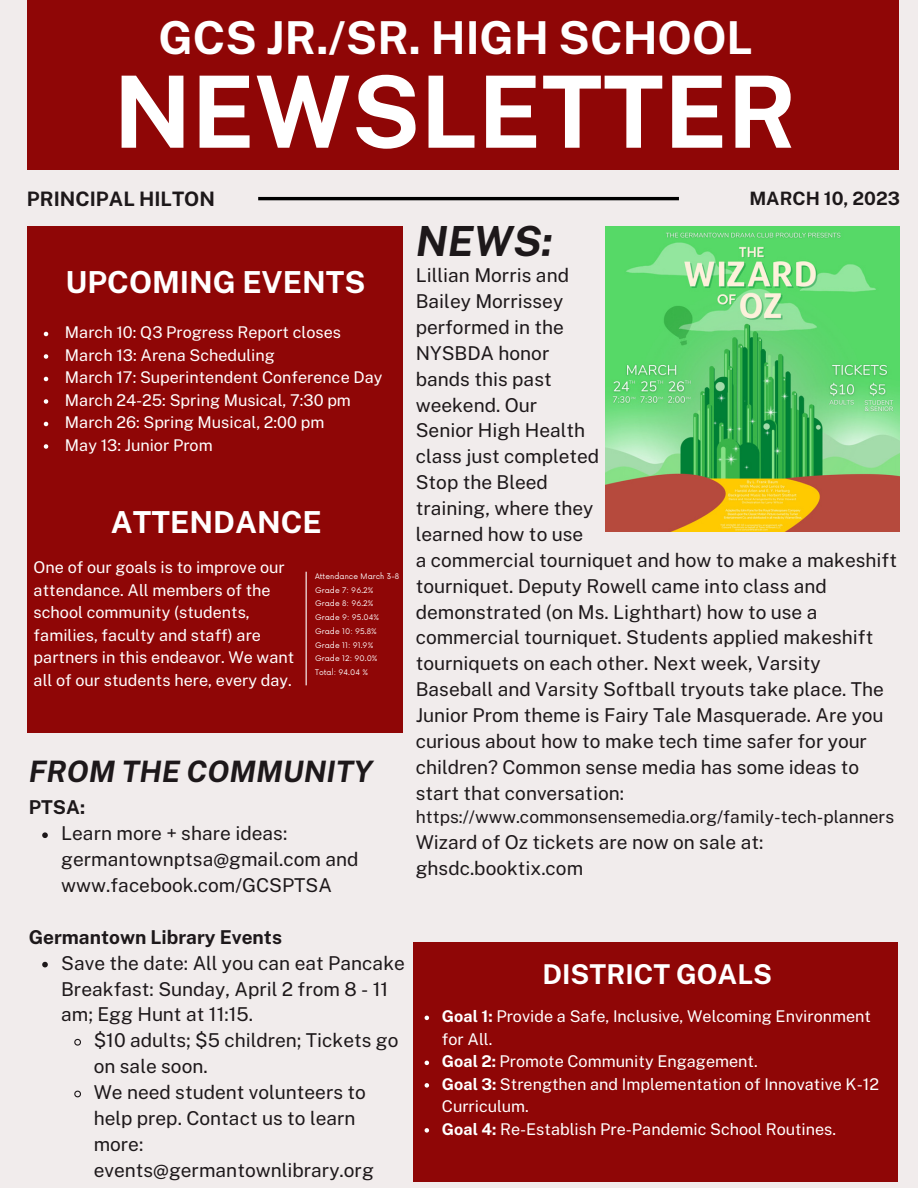
<style>
.page{position:relative;width:918px;height:1188px;background:#f1ecec}
.page>*{position:absolute;margin:0;border:0;box-sizing:border-box;transform-origin:0 0}
.t1{font:700 99.75px "Public Sans";color:#fff}
.t2{font:700 45.45px "Public Sans";color:#fff}
.t3{font:italic 700 41.55px "Public Sans";color:#1d181a}
.t4{font:700 30.3px "Public Sans";color:#fff}
.t5{font:italic 700 29.55px "Public Sans";color:#1d181a}
.t6{font:700 27.3px "Public Sans";color:#fff}
.t7{font:700 19.95px "Public Sans";color:#1d181a}
.t8{font:19.05px/25.8px "Public Sans";color:#1d181a}
.t9{font:700 19.05px "Public Sans";color:#1d181a}
.t10{font:700 18.45px "Public Sans";color:#1d181a}
.t11{font:17.4px "Public Sans";color:#1d181a}
.t12{font:16.2px/22.5px "Public Sans";color:#fff}
.t13{font:7.5px/13.8px "Now";letter-spacing:.01em;color:#fff}
.s1{font-weight:700}
</style>
<div class="page">
<div style="left:27px;top:226px;width:376px;height:506px;background:#8f0606"></div>
<div style="left:27px;top:0;width:871px;height:170px;background:#8f0606"></div>
<hr style="left:258px;top:197px;width:421px;height:3px;background:#000">
<div style="left:413px;top:942px;width:485px;height:240px;background:#8f0606"></div>
<hr style="left:306px;top:572px;width:1px;height:113px;background:#fff">
<img style="left:605px;top:226px;width:295px;height:305px">
<svg style="left:44px;top:332px;width:4px;height:4px"></svg>
<svg style="left:44px;top:354px;width:4px;height:5px"></svg>
<svg style="left:44px;top:377px;width:4px;height:4px"></svg>
<svg style="left:44px;top:399px;width:4px;height:5px"></svg>
<svg style="left:44px;top:422px;width:4px;height:4px"></svg>
<svg style="left:44px;top:444px;width:4px;height:5px"></svg>
<svg style="left:425px;top:1016px;width:4px;height:4px"></svg>
<svg style="left:425px;top:1061px;width:4px;height:4px"></svg>
<svg style="left:425px;top:1083px;width:4px;height:5px"></svg>
<svg style="left:425px;top:1128px;width:4px;height:5px"></svg>
<svg style="left:42px;top:832px;width:6px;height:6px"></svg>
<svg style="left:42px;top:962px;width:6px;height:5px"></svg>
<svg style="left:74px;top:1038px;width:7px;height:8px"></svg>
<svg style="left:74px;top:1090px;width:7px;height:8px"></svg>
<h2 class="t2" style="left:158px;top:11px;width:596px">GCS JR./SR. HIGH SCHOOL</h2>
<h1 class="t1" style="left:114px;top:53px;width:685px">NEWSLETTER</h1>
<p class="t7" style="left:27px;top:187px;width:190px">PRINCIPAL HILTON</p>
<p class="t10" style="left:749px;top:188px;width:152px">MARCH 10, 2023</p>
<h3 class="t3" style="left:416px;top:216px;width:139px">NEWS:</h3>
<h3 class="t4" style="left:65px;top:264px;width:301px">UPCOMING EVENTS</h3>
<p class="t8" style="left:416px;top:262px;width:483px">Lillian Morris and<br>Bailey Morrissey<br>performed in the<br>NYSBDA honor<br>bands this past<br>weekend. Our<br>Senior High Health<br>class just completed<br>Stop the Bleed<br>training, where they<br>learned how to use<br>a commercial tourniquet and how to make a makeshift tourniquet. Deputy Rowell came into class and demonstrated (on Ms. Lighthart) how to use a commercial tourniquet. Students applied makeshift tourniquets on each other. Next week, Varsity<br>Baseball and Varsity Softball tryouts take place. The<br>Junior Prom theme is Fairy Tale Masquerade. Are you curious about how to make tech time safer for your children? Common sense media has some ideas to start that conversation:</p>
<p class="t11" style="left:416px;top:807px;width:480px">https://www.commonsensemedia.org/family-tech-planners</p>
<p class="t8" style="left:416px;top:829px;width:349px">Wizard of Oz tickets are now on sale at: ghsdc.booktix.com</p>
<p class="t12" style="left:65px;top:321px;width:319px">March 10: Q3 Progress Report closes<br>March 13: Arena Scheduling<br>March 17: Superintendent Conference Day<br>March 24-25: Spring Musical, 7:30 pm<br>March 26: Spring Musical, 2:00 pm<br>May 13: Junior Prom</p>
<h3 class="t4" style="left:111px;top:504px;width:212px">ATTENDANCE</h3>
<p class="t12" style="left:34px;top:556px;width:262px">One of our goals is to improve our attendance. All members of the school community (students, families, faculty and staff) are partners in this endeavor. We want all of our students here, every day.</p>
<p class="t13" style="left:315px;top:570px;width:86px">Attendance March 3-8<br>Grade 7: 96.2%<br>Grade 8: 96.2%<br>Grade 9: 95.04%<br>Grade 10: 95.8%<br>Grade 11: 91.9%<br>Grade 12: 90.0%<br>Total: 94.04 %</p>
<h3 class="t5" style="left:29px;top:754px;width:346px">FROM THE COMMUNITY</h3>
<p class="t9" style="left:29px;top:796px;width:58px">PTSA:</p>
<p class="t8" style="left:61px;top:821px;width:299px">Learn more + share ideas: germantownptsa@gmail.com and www.facebook.com/GCSPTSA</p>
<p class="t9" style="left:29px;top:926px;width:255px">Germantown Library Events</p>
<p class="t8" style="left:61px;top:950px;width:345px">Save the date: All you can eat Pancake<br>Breakfast: Sunday, April 2 from 8 - 11 am; Egg Hunt at 11:15.</p>
<p class="t8" style="left:94px;top:1028px;width:306px">$10 adults; $5 children; Tickets go on sale soon.<br>We need student volunteers to help prep. Contact us to learn more: events@germantownlibrary.org</p>
<h3 class="t6" style="left:543px;top:958px;width:231px">DISTRICT GOALS</h3>
<p class="t12" style="left:442px;top:1005px;width:439px"><span class="s1">Goal 1:</span> Provide a Safe, Inclusive, Welcoming Environment for All.<br><span class="s1">Goal 2:</span> Promote Community Engagement.<br><span class="s1">Goal 3:</span> Strengthen and Implementation of Innovative K-12<br>Curriculum.<br><span class="s1">Goal 4:</span> Re-Establish Pre-Pandemic School Routines.</p>
</div>
